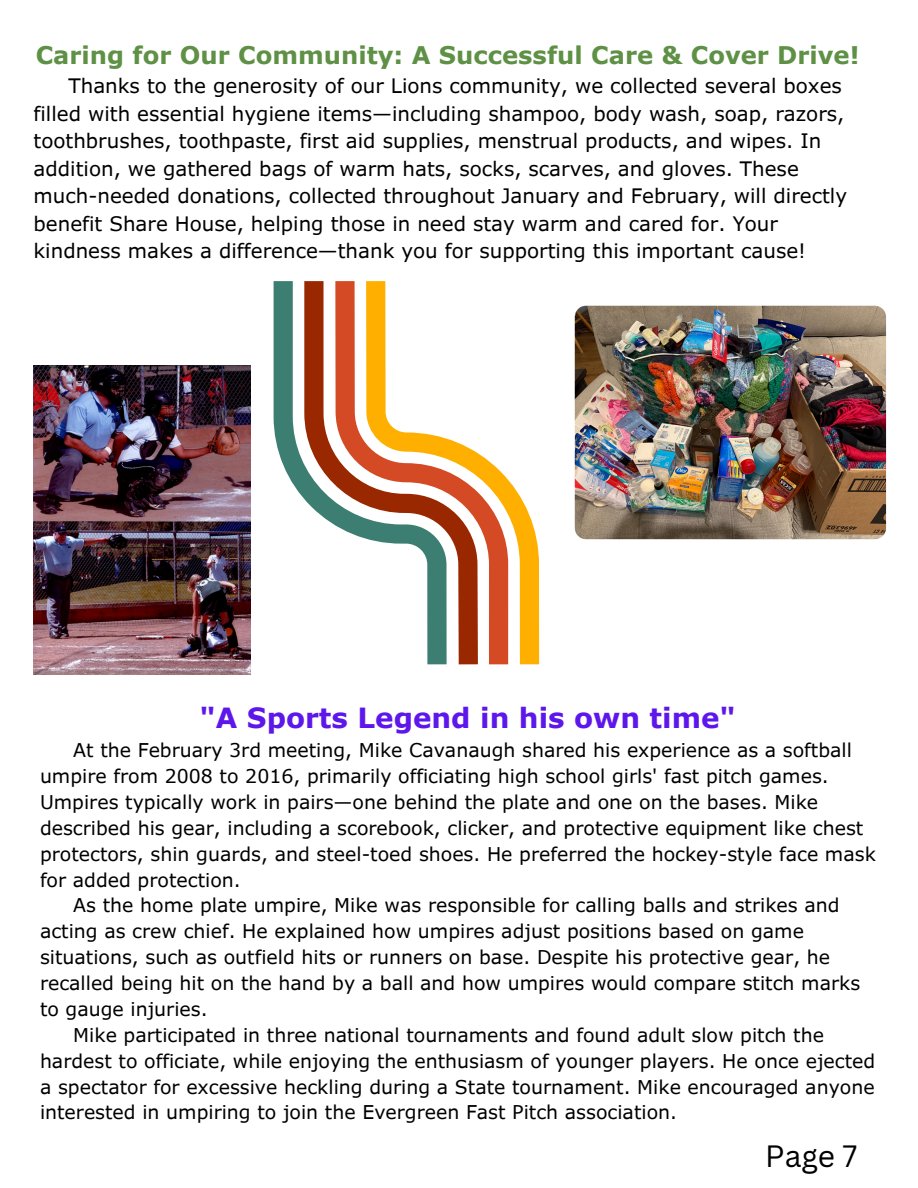
<style>
.page{position:relative;width:918px;height:1188px;background:#fff}
.page>*{position:absolute;margin:0;border:0;box-sizing:border-box;transform-origin:0 0}
.t1{font:30px "Canva Sans";color:#000}
.t2{font:700 27.75px "Verdana Pro";color:#5e17eb}
.t3{font:700 24.3px "Verdana Pro";color:#5e9145}
.t4{font:19.95px/27.6px "Verdana Pro";color:#000}
.t5{font:18.9px/25.8px "Verdana Pro";color:#000}
</style>
<div class="page">
<img style="left:34px;top:365px;width:217px;height:310px">
<img style="left:575px;top:306px;width:311px;height:233px;border-radius:11px">
<svg style="left:274px;top:281px;width:30px;height:218px;fill:#3c7f72"></svg>
<svg style="left:304px;top:281px;width:31px;height:244px"></svg>
<svg style="left:335px;top:281px;width:31px;height:258px"></svg>
<svg style="left:366px;top:281px;width:173px;height:383px"></svg>
<p class="t3" style="left:36px;top:40px;width:825px">Caring for Our Community: A Successful Care &amp; Cover Drive!</p>
<p class="t4" style="left:34px;top:71px;width:815px;text-indent:35px">Thanks to the generosity of our Lions community, we collected several boxes filled with essential hygiene items—including shampoo, body wash, soap, razors, toothbrushes, toothpaste, first aid supplies, menstrual products, and wipes. In addition, we gathered bags of warm hats, socks, scarves, and gloves. These much-needed donations, collected throughout January and February, will directly benefit Share House, helping those in need stay warm and cared for. Your kindness makes a difference—thank you for supporting this important cause!</p>
<p class="t2" style="left:200px;top:700px;width:538px">"A Sports Legend in his own time"</p>
<p class="t5" style="left:40px;top:737px;width:837px;text-indent:33px">At the February 3rd meeting, Mike Cavanaugh shared his experience as a softball umpire from 2008 to 2016, primarily officiating high school girls' fast pitch games.<br>Umpires typically work in pairs—one behind the plate and one on the bases. Mike described his gear, including a scorebook, clicker, and protective equipment like chest protectors, shin guards, and steel-toed shoes. He preferred the hockey-style face mask for added protection.</p>
<p class="t5" style="left:40px;top:892px;width:822px;text-indent:33px">As the home plate umpire, Mike was responsible for calling balls and strikes and acting as crew chief. He explained how umpires adjust positions based on game situations, such as outfield hits or runners on base. Despite his protective gear, he recalled being hit on the hand by a ball and how umpires would compare stitch marks to gauge injuries.</p>
<p class="t5" style="left:40px;top:1021px;width:837px;text-indent:33px">Mike participated in three national tournaments and found adult slow pitch the hardest to officiate, while enjoying the enthusiasm of younger players. He once ejected a spectator for excessive heckling during a State tournament. Mike encouraged anyone interested in umpiring to join the Evergreen Fast Pitch association.</p>
<h1 class="t1" style="left:765px;top:1135px;width:94px">Page 7</h1>
</div>
